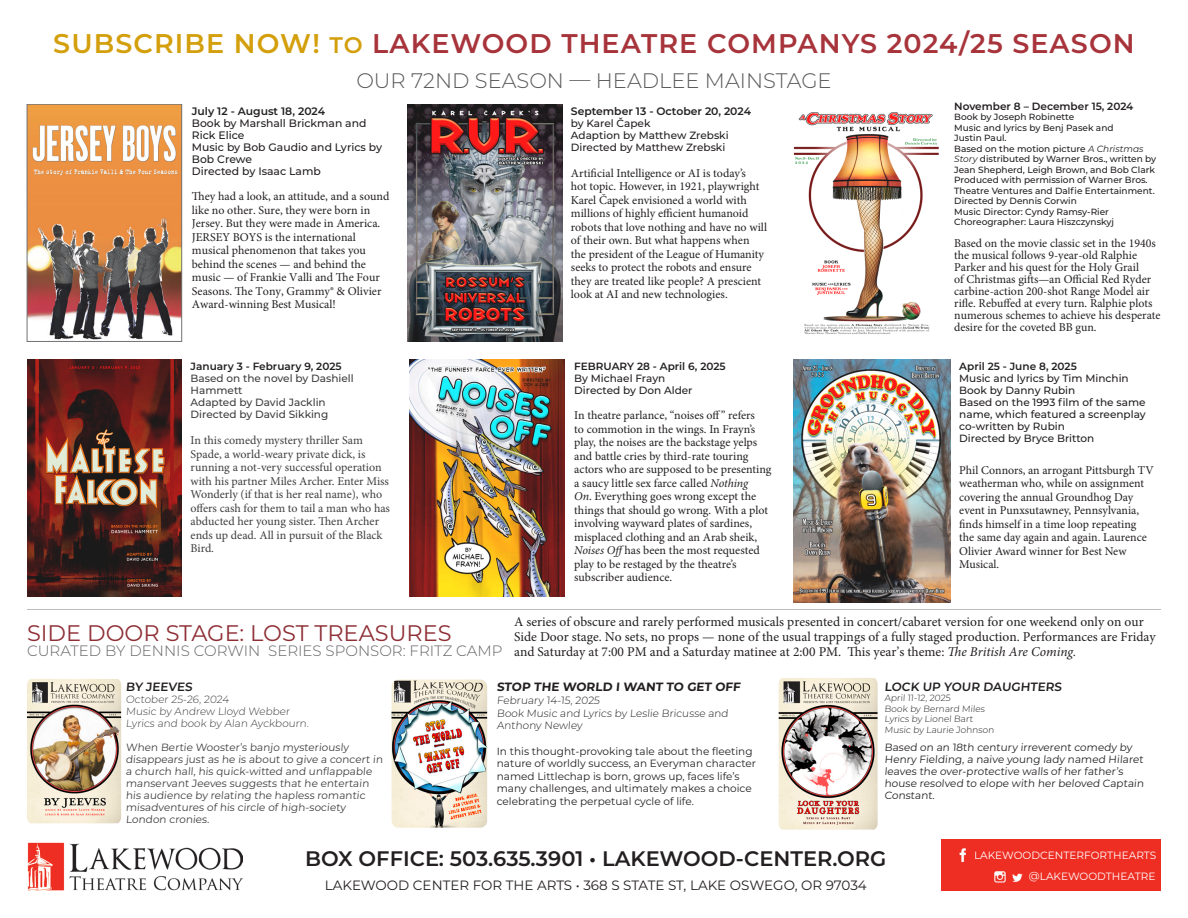
<style>
.page{position:relative;width:1188px;height:918px;background:#fff}
.page>*{position:absolute;margin:0;border:0;box-sizing:border-box;transform-origin:0 0}
.header_1{font:600 27px "Montserrat";letter-spacing:.04em;color:#a8343b}
.t1{font:22.5px "Montserrat";color:#8e2f35}
.t2{font:600 21px "Montserrat";color:#231f20}
.show_dates{font:300 21px "Montserrat";color:#57585a}
.t3{font:300 15px "Montserrat";color:#636366}
.show_dates-2{font:13.5px/15px "Minion Pro";color:#231f20}
.t4{font:13.5px "Montserrat";color:#231f20}
.credits{font:12px/13.5px "Minion Pro";color:#231f20}
.show_dates-3{font:12px/13.5px "Minion Pro";letter-spacing:-.005em;color:#231f20}
.show_dates-4{font:12px/13.5px "Minion Pro";letter-spacing:-.005em;color:#3e3e3f}
.show_dates-5{font:600 12px "Montserrat";color:#231f20}
.t5{font:700 12px "Montserrat";color:#231f20}
.credits-2{font:500 10.8px/12px "Montserrat";color:#231f20}
.show_dates-6{font:600 10.8px "Montserrat";color:#231f20}
.credits-3{font:600 10.8px "Montserrat";color:#231f20}
.show_dates-7{font:10.5px/12.6px "Montserrat";color:#231f20}
.show_dates-8{font:10.5px/12px "Montserrat";color:#3e3e3f}
.credits-4{font:500 10.5px/12px "Montserrat";color:#231f20}
.show_dates-9{font:500 10.5px/12px "Montserrat";color:#3e3e3f}
.show_dates-10{font:500 10.5px "Montserrat";color:#231f20}
.t6{font:300 10.5px/12.8px "Montserrat";color:#231f20}
.show_dates-11{font:300 10.5px "Montserrat";color:#3e3e3f}
.t7{font:10.5px/21.8px "Montserrat";color:#fff;text-align:right}
.credits-5{font:600 10.5px "Montserrat";color:#231f20}
.show_dates-12{font:600 10.5px "Montserrat";color:#231f20}
.credits-6{font:300 10.5px "Montserrat";color:#3e3e3f}
.credits-7{font:500 9px/10.5px "Montserrat";color:#231f20}
.show_dates-13{font:300 9px/10.5px "Montserrat";color:#231f20}
.s1{color:#d49f0c}
.s2{font-size:22.5px;color:#d49f0c}
.s3{font-weight:600;color:#231f20}
.s4{font-style:italic}
.s5{font-weight:400;font-style:italic}
.s6{font-weight:600}
</style>
<div class="page">
<img style="left:27px;top:679px;width:94px;height:144px">
<img style="left:392px;top:680px;width:95px;height:148px">
<img style="left:779px;top:678px;width:99px;height:152px">
<img style="left:29px;top:106px;width:151px;height:234px">
<div style="left:27px;top:104px;width:155px;height:238px;border:1px solid #636366"></div>
<img style="left:408px;top:104px;width:154px;height:237px">
<img style="left:793px;top:112px;width:146px;height:222px">
<img style="left:27px;top:360px;width:155px;height:237px">
<img style="left:410px;top:360px;width:154px;height:237px">
<img style="left:794px;top:360px;width:156px;height:243px">
<hr style="left:27px;top:609px;width:1134px;height:1px;background:#bcbdc0">
<img style="left:27px;top:842px;width:216px;height:49px">
<div style="left:942px;top:839px;width:219px;height:52px;background:#ee2e23"></div>
<img style="left:959px;top:848px;width:7px;height:14px">
<img style="left:1012px;top:873px;width:11px;height:9px">
<img style="left:994px;top:871px;width:12px;height:12px">
<p class="header_1" style="left:53px;top:24px;width:1083px"><span class="s1">SUBSCRIBE NOW!</span> <span class="s2">TO</span> LAKEWOOD THEATRE COMPANYS 2024/25 SEASON</p>
<p class="show_dates" style="left:356px;top:66px;width:477px">OUR 72ND SEASON — HEADLEE MAINSTAGE</p>
<p class="credits-3" style="left:192px;top:103px;width:135px">July 12 - August 18, 2024</p>
<p class="credits-2" style="left:192px;top:116px;width:176px">Book by Marshall Brickman and<br>Rick Elice</p>
<p class="credits-2" style="left:192px;top:140px;width:192px">Music by Bob Gaudio and Lyrics by<br>Bob Crewe</p>
<p class="credits-2" style="left:192px;top:164px;width:131px">Directed by Isaac Lamb</p>
<p class="credits" style="left:192px;top:190px;width:199px">They had a look, an attitude, and a sound like no other. Sure, they were born in Jersey. But they were made in America.<br>JERSEY BOYS is the international musical phenomenon that takes you behind the scenes — and behind the music — of Frankie Valli and The Four Seasons. The Tony, Grammy® &amp; Olivier Award-winning Best Musical!</p>
<p class="show_dates-9" style="left:191px;top:360px;width:165px"><span class="s3">January 3 - February 9, 2025<br></span>Based on the novel by Dashiell<br>Hammett</p>
<p class="show_dates-9" style="left:191px;top:395px;width:137px">Adapted by David Jacklin</p>
<p class="show_dates-9" style="left:191px;top:407px;width:139px">Directed by David Sikking</p>
<p class="show_dates-4" style="left:191px;top:434px;width:201px">In this comedy mystery thriller Sam Spade, a world-weary private dick, is running a not-very successful operation with his partner Miles Archer. Enter Miss Wonderly (if that is her real name), who offers cash for them to tail a man who has abducted her young sister. Then Archer ends up dead. All in pursuit of the Black Bird.</p>
<p class="show_dates-6" style="left:571px;top:104px;width:182px">September 13 - October 20, 2024</p>
<p class="show_dates-10" style="left:571px;top:116px;width:81px">by Karel Čapek</p>
<p class="show_dates-10" style="left:571px;top:128px;width:159px">Adaption by Matthew Zrebski</p>
<p class="show_dates-10" style="left:571px;top:140px;width:156px">Directed by Matthew Zrebski</p>
<p class="show_dates-3" style="left:571px;top:166px;width:198px">Artificial Intelligence or AI is today’s<br>hot topic. However, in 1921, playwright Karel Čapek envisioned a world with millions of highly efficient humanoid robots that love nothing and have no will of their own. But what happens when the president of the League of Humanity seeks to protect the robots and ensure they are treated like people? A prescient look at AI and new technologies.</p>
<p class="show_dates-12" style="left:574px;top:358px;width:153px">FEBRUARY 28 - April 6, 2025</p>
<p class="show_dates-10" style="left:574px;top:371px;width:93px">By Michael Frayn</p>
<p class="show_dates-10" style="left:574px;top:383px;width:120px">Directed by Don Alder</p>
<p class="show_dates-3" style="left:574px;top:409px;width:199px">In theatre parlance, “noises off” refers<br>to commotion in the wings. In Frayn’s play, the noises are the backstage yelps and battle cries by third-rate touring actors who are supposed to be presenting a saucy little sex farce called <span class="s4">Nothing<br>On</span>. Everything goes wrong except the things that should go wrong. With a plot involving wayward plates of sardines, misplaced clothing and an Arab sheik, <span class="s4">Noises Off</span>has been the most requested play to be restaged by the theatre’s subscriber audience.</p>
<p class="credits-5" style="left:954px;top:99px;width:181px">November 8 – December 15, 2024</p>
<p class="credits-7" style="left:954px;top:112px;width:121px">Book by Joseph Robinette</p>
<p class="credits-7" style="left:954px;top:122px;width:161px">Music and lyrics by Benj Pasek and<br>Justin Paul.</p>
<p class="credits-7" style="left:954px;top:143px;width:204px">Based on the motion picture <span class="s5">A Christmas<br>Story</span> distributed by Warner Bros., written by<br>Jean Shepherd, Leigh Brown, and Bob Clark</p>
<p class="credits-7" style="left:954px;top:175px;width:202px">Produced with permission of Warner Bros.<br>Theatre Ventures and Dalfie Entertainment.</p>
<p class="credits-7" style="left:954px;top:196px;width:124px">Directed by Dennis Corwin</p>
<p class="credits-7" style="left:954px;top:206px;width:156px">Music Director: Cyndy Ramsy-Rier</p>
<p class="credits-7" style="left:954px;top:217px;width:161px">Choreographer: Laura Hiszczynskyj</p>
<p class="credits" style="left:954px;top:238px;width:208px;line-height:12px">Based on the movie classic set in the 1940s the musical follows 9-year-old Ralphie Parker and his quest for the Holy Grail<br>of Christmas gifts—an Official Red Ryder carbine-action 200-shot Range Model air rifle. Rebuffed at every turn. Ralphie plots numerous schemes to achieve his desperate desire for the coveted BB gun.</p>
<p class="credits-4" style="left:959px;top:360px;width:188px"><span class="s6">April 25 - June 8, 2025<br></span>Music and lyrics by Tim Minchin<br>Book by Danny Rubin<br>Based on the 1993 film of the same name, which featured a screenplay co-written by Rubin<br>Directed by Bryce Britton</p>
<p class="credits" style="left:959px;top:463px;width:196px">Phil Connors, an arrogant Pittsburgh TV weatherman who, while on assignment covering the annual Groundhog Day event in Punxsutawney, Pennsylvania, finds himself in a time loop repeating the same day again and again. Laurence Olivier Award winner for Best New Musical.</p>
<h2 class="t1" style="left:27px;top:617px;width:426px">SIDE DOOR STAGE: LOST TREASURES</h2>
<p class="t3" style="left:27px;top:640px;width:477px">CURATED BY DENNIS CORWIN SERIES SPONSOR: FRITZ CAMP</p>
<p class="show_dates-2" style="left:514px;top:614px;width:643px">A series of obscure and rarely performed musicals presented in concert/cabaret version for one weekend only on our<br>Side Door stage. No sets, no props — none of the usual trappings of a fully staged production. Performances are Friday and Saturday at 7:00 PM and a Saturday matinee at 2:00 PM. This year’s theme: <span class="s4">The British Are Coming.</span></p>
<p class="show_dates-5" style="left:126px;top:678px;width:70px">BY JEEVES</p>
<p class="credits-6" style="left:126px;top:692px;width:106px">October 25-26, 2024</p>
<p class="show_dates-11" style="left:126px;top:704px;width:167px">Music by Andrew Lloyd Webber</p>
<p class="show_dates-11" style="left:126px;top:716px;width:186px">Lyrics and book by Alan Ayckbourn.</p>
<p class="show_dates-8" style="left:126px;top:741px;width:260px">When Bertie Wooster’s banjo mysteriously disappears just as he is about to give a concert in a church hall, his quick-witted and unflappable manservant Jeeves suggests that he entertain his audience by relating the hapless romantic misadventures of his circle of high-society London cronies.</p>
<p class="t5" style="left:497px;top:678px;width:247px">STOP THE WORLD I WANT TO GET OFF</p>
<p class="t6" style="left:497px;top:693px;width:234px">February 14-15, 2025<br>Book Music and Lyrics by Leslie Bricusse and<br>Anthony Newley</p>
<p class="show_dates-7" style="left:497px;top:744px;width:261px">In this thought-provoking tale about the fleeting nature of worldly success, an Everyman character named Littlechap is born, grows up, faces life’s many challenges, and ultimately makes a choice celebrating the perpetual cycle of life.</p>
<p class="show_dates-5" style="left:884px;top:678px;width:180px">LOCK UP YOUR DAUGHTERS</p>
<p class="show_dates-13" style="left:884px;top:692px;width:112px">April 11-12, 2025<br>Book by Bernard Miles<br>Lyrics by Lionel Bart<br>Music by Laurie Johnson</p>
<p class="show_dates-7" style="left:884px;top:741px;width:262px;line-height:12px">Based on an 18th century irreverent comedy by Henry Fielding, a naive young lady named Hilaret leaves the over-protective walls of her father’s house resolved to elope with her beloved Captain Constant.</p>
<p class="t2" style="left:305px;top:844px;width:583px">BOX OFFICE: 503.635.3901 • LAKEWOOD-CENTER.ORG</p>
<p class="t4" style="left:325px;top:876px;width:544px">LAKEWOOD CENTER FOR THE ARTS • 368 S STATE ST, LAKE OSWEGO, OR 97034</p>
<p class="t7" style="left:970px;top:844px;width:187px">/LAKEWOODCENTERFORTHEARTS @LAKEWOODTHEATRE</p>
</div>
